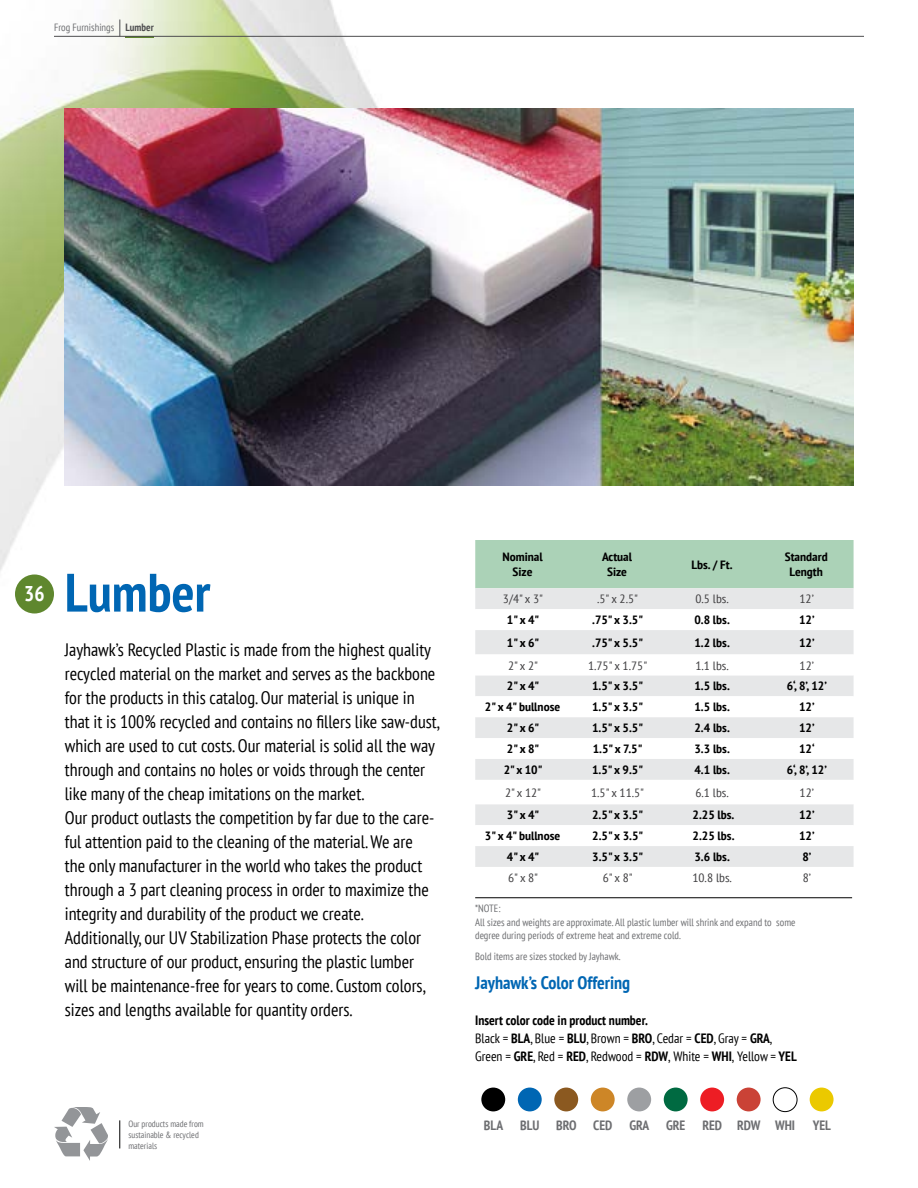
<style>
.page{position:relative;width:918px;height:1188px;background:#fff}
.page>*{position:absolute;margin:0;border:0;box-sizing:border-box;transform-origin:0 0}
.t1{font:700 condensed 54px "PT Sans";color:#0066b3}
.t2{font:700 condensed 21.3px "PT Sans";color:#fff}
.t3{font:condensed 18px/24px "PT Sans";color:#000}
.t4{font:700 condensed 18px "PT Sans";color:#0066b3}
.t5{font:condensed 13.5px/18px "PT Sans";color:#000}
.t6{font:700 condensed 13.5px "PT Sans";color:#6d6e71}
.t7{font:700 condensed 12px/15px "PT Sans";color:#000;text-align:center;scale:1.13 1}
.t8{font:condensed 12px "PT Sans";color:#414042;scale:1.13 1}
.t9{font:condensed 10.5px/13.5px "PT Sans";color:#6d6e71}
.t10{font:condensed 9px/10.8px "PT Sans";color:#6d6e71}
.s1{font-weight:700;color:#4d4d4f}
.s2{font-weight:700}
</style>
<div class="page">
<img style="left:0;top:0;width:864px;height:1149px">
<div style="left:475px;top:540px;width:379px;height:48px;background:#abd2b7"></div>
<div style="left:475px;top:588px;width:379px;height:66px;background:#e6e7e8"></div>
<svg style="left:475px;top:609px;width:379px;height:21px"></svg>
<svg style="left:475px;top:654px;width:379px;height:234px"></svg>
<svg style="left:475px;top:738px;width:379px;height:21px"></svg>
<div style="left:15px;top:574px;width:39px;height:40px;background:#5f872e;border-radius:50%"></div>
<hr style="left:126px;top:36px;width:28px;height:2px;background:#5f872e">
<svg style="left:120px;top:20px;width:1px;height:16px"></svg>
<hr style="left:54px;top:36px;width:810px;height:1px;background:#4d4d4f">
<svg style="left:54px;top:1107px;width:54px;height:54px"></svg>
<svg style="left:120px;top:1120px;width:1px;height:28px"></svg>
<img style="left:65px;top:108px;width:788px;height:378px">
<div style="left:591px;top:1088px;width:24px;height:23px;background:#cd8627;border-radius:50%"></div>
<div style="left:627px;top:1088px;width:24px;height:23px;background:#9d9fa2;border-radius:50%"></div>
<div style="left:664px;top:1088px;width:24px;height:23px;background:#006a41;border-radius:50%"></div>
<div style="left:481px;top:1088px;width:24px;height:23px;background:#000;border-radius:50%"></div>
<div style="left:518px;top:1088px;width:24px;height:23px;background:#0066b3;border-radius:50%"></div>
<div style="left:554px;top:1088px;width:24px;height:23px;background:#8b5920;border-radius:50%"></div>
<div style="left:700px;top:1088px;width:24px;height:23px;background:#ed1d24;border-radius:50%"></div>
<div style="left:737px;top:1088px;width:24px;height:23px;background:#ca4236;border-radius:50%"></div>
<div style="left:773px;top:1088px;width:24px;height:24px;background:#fff;border-radius:50%"></div>
<div style="left:773px;top:1088px;width:24px;height:24px;border:1px solid #000;border-radius:50%"></div>
<div style="left:810px;top:1088px;width:24px;height:23px;background:#ebc900;border-radius:50%"></div>
<hr style="left:475px;top:897px;width:377px;height:1px;background:#000">
<p class="t9" style="left:54px;top:21px;width:101px">Frog Furnishings <span class="s1">Lumber</span></p>
<p class="t2" style="left:24px;top:579px;width:22px">36</p>
<h1 class="t1" style="left:65px;top:557px;width:147px">Lumber</h1>
<p class="t3" style="left:65px;top:638px;width:377px">Jayhawk’s Recycled Plastic is made from the highest quality recycled material on the market and serves as the backbone for the products in this catalog. Our material is unique in that it is 100% recycled and contains no fillers like saw-dust, which are used to cut costs. Our material is solid all the way through and contains no holes or voids through the center like many of the cheap imitations on the market.<br>Our product outlasts the competition by far due to the care&shy;ful attention paid to the cleaning of the material. We are<br>the only manufacturer in the world who takes the product through a 3 part cleaning process in order to maximize the integrity and durability of the product we create.<br>Additionally, our UV Stabilization Phase protects the color and structure of our product, ensuring the plastic lumber will be maintenance-free for years to come. Custom colors, sizes and lengths available for quantity orders.</p>
<p class="t10" style="left:128px;top:1118px;width:77px">Our products made from sustainable &amp; recycled materials</p>
<p class="t7" style="left:502px;top:549px;width:37px">Nominal<br>Size</p>
<p class="t7" style="left:602px;top:549px;width:28px">Actual<br>Size</p>
<p class="t7" style="left:691px;top:557px;width:38px">Lbs. / Ft.</p>
<p class="t7" style="left:785px;top:549px;width:40px">Standard<br>Length</p>
<p class="t8" style="left:503px;top:591px;width:37px">3/4" x 3"</p>
<p class="t8" style="left:597px;top:591px;width:38px">.5" x 2.5"</p>
<p class="t8" style="left:695px;top:591px;width:31px">0.5 lbs.</p>
<p class="t8" style="left:800px;top:591px;width:14px">12’</p>
<p class="t7" style="left:507px;top:612px;width:30px">1" x 4"</p>
<p class="t7" style="left:592px;top:612px;width:47px">.75" x 3.5"</p>
<p class="t7" style="left:694px;top:612px;width:33px">0.8 lbs.</p>
<p class="t7" style="left:799px;top:612px;width:15px">12’</p>
<p class="t7" style="left:507px;top:635px;width:30px">1" x 6"</p>
<p class="t7" style="left:592px;top:635px;width:47px">.75" x 5.5"</p>
<p class="t7" style="left:694px;top:635px;width:33px">1.2 lbs.</p>
<p class="t7" style="left:799px;top:635px;width:15px">12’</p>
<p class="t8" style="left:508px;top:658px;width:28px">2" x 2"</p>
<p class="t8" style="left:588px;top:658px;width:54px">1.75" x 1.75"</p>
<p class="t8" style="left:695px;top:658px;width:31px">1.1 lbs.</p>
<p class="t8" style="left:800px;top:658px;width:14px">12’</p>
<p class="t7" style="left:507px;top:679px;width:30px">2" x 4"</p>
<p class="t7" style="left:592px;top:679px;width:47px">1.5" x 3.5"</p>
<p class="t7" style="left:694px;top:679px;width:33px">1.5 lbs.</p>
<p class="t7" style="left:787px;top:679px;width:37px">6‘, 8’, 12’</p>
<p class="t7" style="left:485px;top:699px;width:68px">2" x 4" bullnose</p>
<p class="t7" style="left:592px;top:699px;width:47px">1.5" x 3.5"</p>
<p class="t7" style="left:694px;top:699px;width:33px">1.5 lbs.</p>
<p class="t7" style="left:799px;top:699px;width:15px">12’</p>
<p class="t7" style="left:507px;top:720px;width:30px">2" x 6"</p>
<p class="t7" style="left:592px;top:720px;width:47px">1.5" x 5.5"</p>
<p class="t7" style="left:694px;top:720px;width:33px">2.4 lbs.</p>
<p class="t7" style="left:799px;top:720px;width:15px">12’</p>
<p class="t7" style="left:507px;top:741px;width:30px">2" x 8"</p>
<p class="t7" style="left:593px;top:741px;width:45px">1.5" x 7.5"</p>
<p class="t7" style="left:694px;top:741px;width:33px">3.3 lbs.</p>
<p class="t7" style="left:799px;top:741px;width:15px">12‘</p>
<p class="t7" style="left:504px;top:762px;width:36px">2" x 10"</p>
<p class="t7" style="left:592px;top:762px;width:47px">1.5" x 9.5"</p>
<p class="t7" style="left:694px;top:762px;width:33px">4.1 lbs.</p>
<p class="t7" style="left:787px;top:762px;width:37px">6‘, 8’, 12’</p>
<p class="t8" style="left:505px;top:785px;width:33px">2" x 12"</p>
<p class="t8" style="left:591px;top:785px;width:48px">1.5" x 11.5"</p>
<p class="t8" style="left:695px;top:785px;width:31px">6.1 lbs.</p>
<p class="t8" style="left:800px;top:785px;width:14px">12’</p>
<p class="t7" style="left:507px;top:807px;width:30px">3" x 4"</p>
<p class="t7" style="left:592px;top:807px;width:47px">2.5" x 3.5"</p>
<p class="t7" style="left:693px;top:807px;width:39px">2.25 lbs.</p>
<p class="t7" style="left:799px;top:807px;width:15px">12’</p>
<p class="t7" style="left:485px;top:828px;width:68px">3" x 4" bullnose</p>
<p class="t7" style="left:592px;top:828px;width:47px">2.5" x 3.5"</p>
<p class="t7" style="left:693px;top:828px;width:39px">2.25 lbs.</p>
<p class="t7" style="left:799px;top:828px;width:15px">12’</p>
<p class="t7" style="left:507px;top:849px;width:30px">4" x 4"</p>
<p class="t7" style="left:592px;top:849px;width:47px">3.5" x 3.5"</p>
<p class="t7" style="left:694px;top:849px;width:33px">3.6 lbs.</p>
<p class="t7" style="left:802px;top:849px;width:9px">8’</p>
<p class="t8" style="left:508px;top:870px;width:28px">6" x 8"</p>
<p class="t8" style="left:603px;top:870px;width:28px">6" x 8"</p>
<p class="t8" style="left:692px;top:870px;width:37px">10.8 lbs.</p>
<p class="t8" style="left:803px;top:870px;width:9px">8’</p>
<p class="t9" style="left:475px;top:901px;width:322px">*NOTE:<br>All sizes and weights are approximate. All plastic lumber will shrink and expand to some degree during periods of extreme heat and extreme cold.</p>
<p class="t9" style="left:475px;top:949px;width:147px">Bold items are sizes stocked by Jayhawk.</p>
<p class="t4" style="left:475px;top:971px;width:157px">Jayhawk’s Color Offering</p>
<p class="t5" style="left:475px;top:1011px;width:323px"><span class="s2">Insert color code in product number.<br></span>Black = <span class="s2">BLA</span>, Blue = <span class="s2">BLU</span>, Brown = <span class="s2">BRO</span>, Cedar = <span class="s2">CED</span>, Gray = <span class="s2">GRA</span>,<br>Green = <span class="s2">GRE</span>, Red = <span class="s2">RED</span>, Redwood = <span class="s2">RDW</span>, White = <span class="s2">WHI</span>, Yellow = <span class="s2">YEL</span></p>
<p class="t6" style="left:484px;top:1116px;width:21px">BLA</p>
<p class="t6" style="left:520px;top:1116px;width:94px">BLU BRO CED</p>
<p class="t6" style="left:630px;top:1116px;width:57px">GRA GRE</p>
<p class="t6" style="left:702px;top:1116px;width:94px">RED RDW WHI</p>
<p class="t6" style="left:813px;top:1116px;width:20px">YEL</p>
</div>
